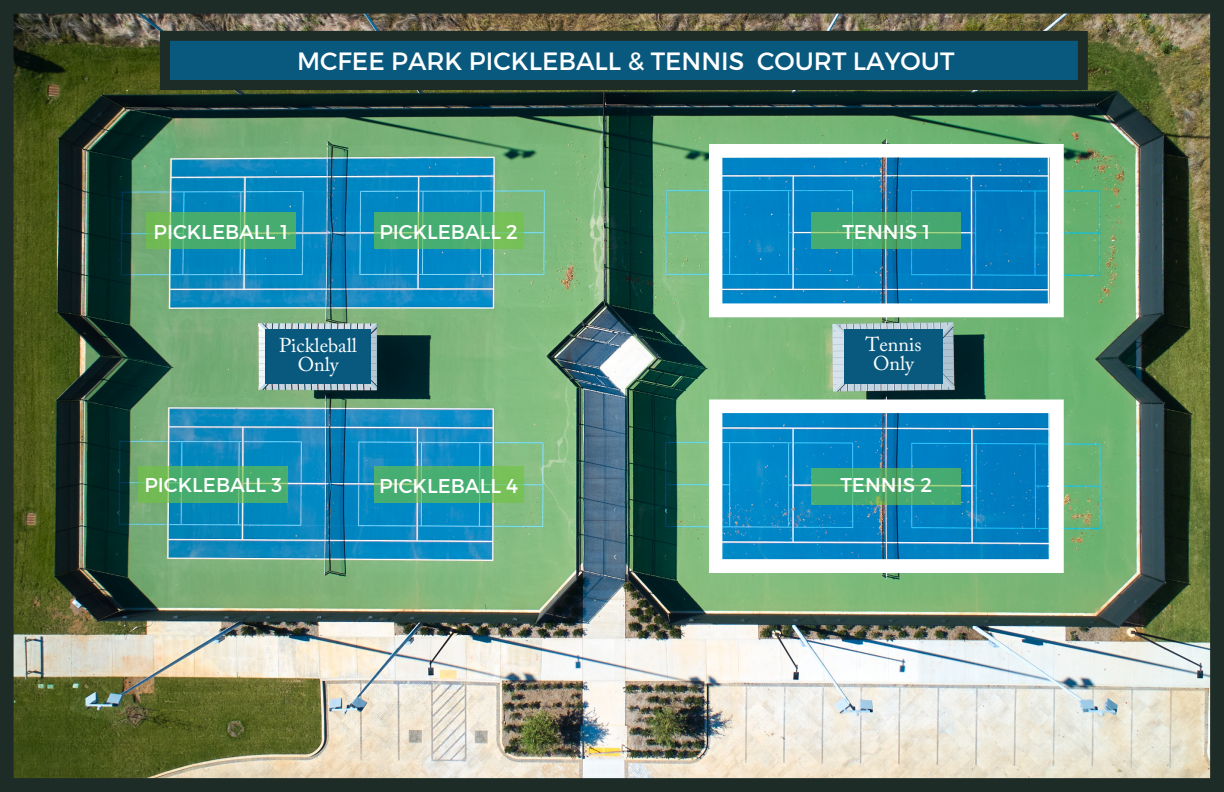
<style>
.page{position:relative;width:1224px;height:792px;background:#fff}
.page>*{position:absolute;margin:0;border:0;box-sizing:border-box;transform-origin:0 0}
.t1{font:25px "Montserrat";color:#fff}
.t2{font:20px "Montserrat";color:#fff}
.t3{font:19.9px "Adobe Caslon Pro";color:#fff}
</style>
<div class="page">
<img style="left:0;top:0;width:1224px;height:792px">
<svg style="left:146px;top:212px;width:150px;height:37px;background:#50b06b"></svg>
<svg style="left:374px;top:212px;width:149px;height:37px;background:#54b26d"></svg>
<svg style="left:139px;top:467px;width:149px;height:36px;background:#53b06a"></svg>
<svg style="left:374px;top:467px;width:149px;height:36px;background:#54b36d"></svg>
<svg style="left:160px;top:31px;width:928px;height:59px;background:#0f495f"></svg>
<svg style="left:709px;top:144px;width:355px;height:173px"></svg>
<svg style="left:709px;top:400px;width:355px;height:173px"></svg>
<svg style="left:812px;top:213px;width:149px;height:36px;background:#4baa6f"></svg>
<svg style="left:812px;top:468px;width:149px;height:36px;background:#4cac70"></svg>
<div style="left:266px;top:330px;width:105px;height:54px;background:#09597e"></div>
<div style="left:844px;top:330px;width:99px;height:54px;background:#09597e"></div>
<p class="t1" style="left:297px;top:45px;width:659px">MCFEE PARK PICKLEBALL &amp; TENNIS COURT LAYOUT</p>
<p class="t2" style="left:154px;top:219px;width:136px">PICKLEBALL 1</p>
<p class="t2" style="left:379px;top:219px;width:140px">PICKLEBALL 2</p>
<p class="t2" style="left:842px;top:219px;width:89px">TENNIS 1</p>
<p class="t3" style="left:279px;top:337px;width:79px">Pickleball</p>
<p class="t3" style="left:298px;top:357px;width:42px">Only</p>
<p class="t3" style="left:865px;top:336px;width:58px">Tennis</p>
<p class="t3" style="left:873px;top:356px;width:42px">Only</p>
<p class="t2" style="left:144px;top:472px;width:139px">PICKLEBALL 3</p>
<p class="t2" style="left:379px;top:473px;width:140px">PICKLEBALL 4</p>
<p class="t2" style="left:840px;top:472px;width:93px">TENNIS 2</p>
</div>
